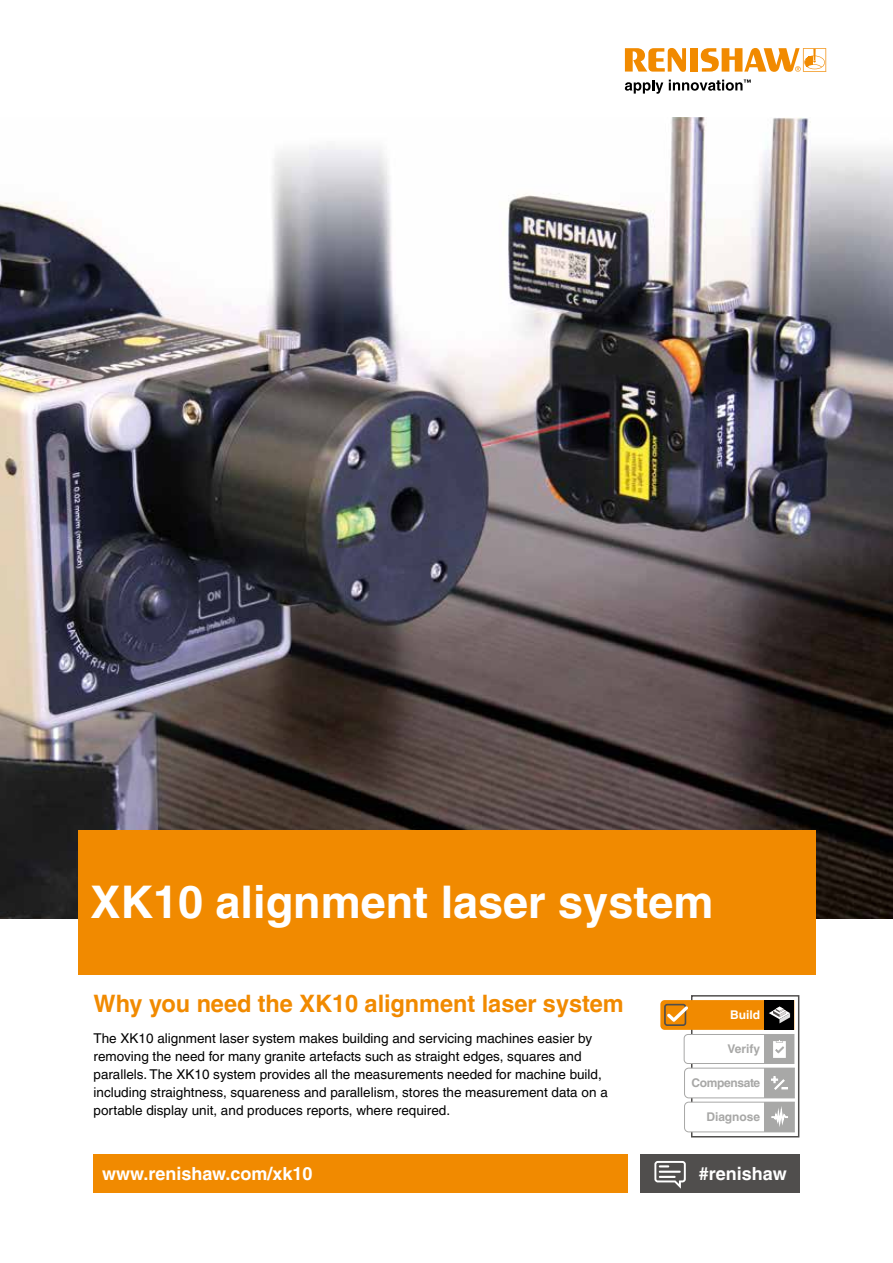
<style>
.page{position:relative;width:893px;height:1263px;background:#fff}
.page>*{position:absolute;margin:0;border:0;box-sizing:border-box;transform-origin:0 0}
.t1{font:700 45px "Helvetica LT Pro";color:#fff}
.t2{font:700 24px "Helvetica LT Pro";color:#f18a00}
.t3{font:700 18px "Helvetica LT Pro";color:#fff}
.t4{font:13.5px/18px "Helvetica LT Pro";color:#000}
.t5{font:700 12px "Helvetica LT Pro";letter-spacing:-.01em;color:#a8a8a7}
.t6{font:700 12px "Helvetica LT Pro";letter-spacing:-.03em;color:#a8a8a7}
.t7{font:700 12px "Helvetica LT Pro";color:#fff}
</style>
<div class="page">
<div style="left:639px;top:1154px;width:160px;height:39px;background:#504e4d"></div>
<svg style="left:654px;top:1161px;width:32px;height:28px"></svg>
<div style="left:691px;top:995px;width:108px;height:142px;border:2px solid #504e4d"></div>
<img style="left:0;top:117px;width:893px;height:801px">
<div style="left:78px;top:830px;width:737px;height:144px;background:#f18a00"></div>
<div style="left:94px;top:1154px;width:534px;height:39px;background:#f18a00"></div>
<svg style="left:660px;top:1000px;width:135px;height:133px"></svg>
<svg style="left:625px;top:80px;width:38px;height:14px"></svg>
<svg style="left:625px;top:48px;width:61px;height:24px"></svg>
<div style="left:690px;top:48px;width:8px;height:24px;background:#f18a00"></div>
<svg style="left:701px;top:48px;width:125px;height:24px"></svg>
<svg style="left:669px;top:80px;width:82px;height:11px"></svg>
<h1 class="t1" style="left:91px;top:875px;width:624px">XK10 alignment laser system</h1>
<h2 class="t2" style="left:94px;top:989px;width:532px">Why you need the XK10 alignment laser system</h2>
<p class="t4" style="left:94px;top:1029px;width:516px">The XK10 alignment laser system makes building and servicing machines easier by removing the need for many granite artefacts such as straight edges, squares and parallels. The XK10 system provides all the measurements needed for machine build, including straightness, squareness and parallelism, stores the measurement data on a portable display unit, and produces reports, where required.</p>
<h3 class="t3" style="left:102px;top:1163px;width:212px">www.renishaw.com/xk10</h3>
<p class="t7" style="left:730px;top:1008px;width:31px">Build</p>
<p class="t5" style="left:728px;top:1042px;width:34px">Verify</p>
<p class="t6" style="left:691px;top:1076px;width:70px">Compensate</p>
<p class="t5" style="left:706px;top:1110px;width:55px">Diagnose</p>
<h3 class="t3" style="left:699px;top:1163px;width:89px">#renishaw</h3>
</div>
